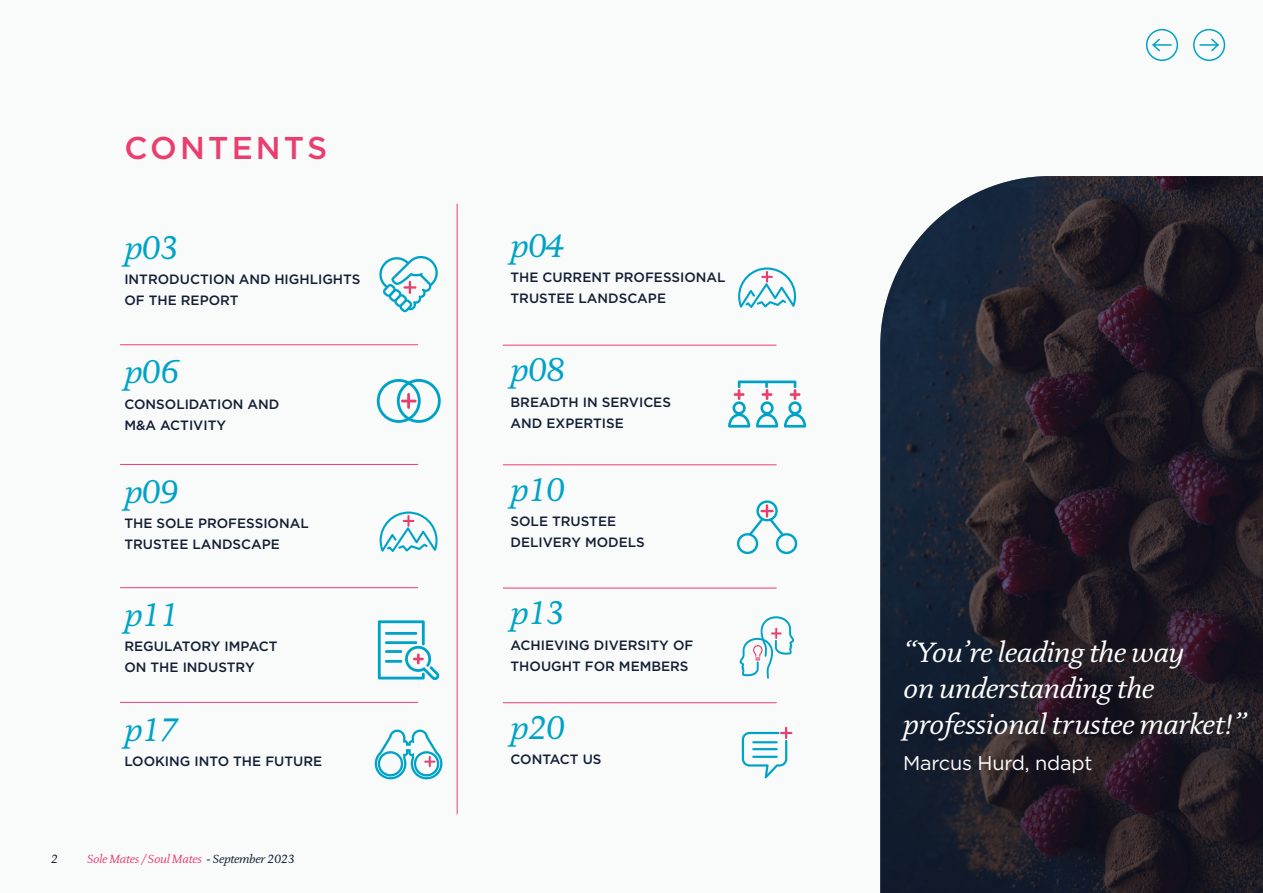
<style>
.page{position:relative;width:1263px;height:893px;background:#f9fbfb}
.page>*{position:absolute;margin:0;border:0;box-sizing:border-box;transform-origin:0 0}
.t1{font:italic 33px "DTL Documenta TOT";letter-spacing:-.05em;color:#00a3c7}
.t2{font:500 31.5px "Gotham";letter-spacing:.1em;color:#e93f6f}
.t3{font:italic 28.35px/36px "DTL Documenta TOT";letter-spacing:-.01em;color:#fff}
.t4{font:19.8px "Gotham";letter-spacing:-.01em;color:#fff}
.t5{font:500 13.5px/21px "Gotham";color:#141e34}
.t6{font:italic 12px "DTL Documenta TOT";letter-spacing:-.02em;color:#e93f6f}
.t7{font:italic 12px "DTL Documenta TOT";color:#141e34}
.s1{color:#141e34}
</style>
<div class="page">
<svg style="left:880px;top:176px;width:383px;height:717px;background:#24222d"></svg>
<hr style="left:457px;top:204px;width:1px;height:610px;background:#e93f6f">
<hr style="left:120px;top:344px;width:298px;height:1px;background:#e93f6f">
<hr style="left:120px;top:464px;width:298px;height:1px;background:#e93f6f">
<hr style="left:120px;top:587px;width:298px;height:1px;background:#e93f6f">
<hr style="left:120px;top:702px;width:298px;height:1px;background:#e93f6f">
<hr style="left:503px;top:345px;width:273px;height:1px;background:#e93f6f">
<hr style="left:503px;top:464px;width:273px;height:1px;background:#e93f6f">
<hr style="left:503px;top:588px;width:273px;height:1px;background:#e93f6f">
<hr style="left:503px;top:702px;width:273px;height:1px;background:#e93f6f">
<svg style="left:1152px;top:38px;width:19px;height:14px"></svg>
<div style="left:1146px;top:29px;width:32px;height:32px;border:2px solid #00a3c7;border-radius:50%"></div>
<svg style="left:1200px;top:38px;width:19px;height:14px"></svg>
<div style="left:1193px;top:29px;width:32px;height:32px;border:2px solid #00a3c7;border-radius:50%"></div>
<svg style="left:379px;top:255px;width:59px;height:57px"></svg>
<svg style="left:737px;top:500px;width:60px;height:54px"></svg>
<svg style="left:739px;top:616px;width:55px;height:63px"></svg>
<svg style="left:375px;top:730px;width:67px;height:49px"></svg>
<svg style="left:738px;top:267px;width:58px;height:41px"></svg>
<svg style="left:380px;top:512px;width:58px;height:40px"></svg>
<svg style="left:742px;top:727px;width:50px;height:51px"></svg>
<hr style="left:752px;top:741px;width:26px;height:2px;background:#00a3c7">
<hr style="left:752px;top:748px;width:26px;height:2px;background:#00a3c7">
<hr style="left:752px;top:756px;width:26px;height:2px;background:#00a3c7">
<svg style="left:377px;top:379px;width:64px;height:44px"></svg>
<svg style="left:378px;top:620px;width:62px;height:60px"></svg>
<svg style="left:728px;top:381px;width:78px;height:47px"></svg>
<h2 class="t2" style="left:124px;top:128px;width:204px">CONTENTS</h2>
<h1 class="t1" style="left:124px;top:228px;width:56px">p03</h1>
<p class="t5" style="left:124px;top:269px;width:237px">INTRODUCTION AND HIGHLIGHTS<br>OF THE REPORT</p>
<h1 class="t1" style="left:124px;top:352px;width:56px">p06</h1>
<p class="t5" style="left:124px;top:393px;width:157px">CONSOLIDATION AND<br>M&amp;A ACTIVITY</p>
<h1 class="t1" style="left:124px;top:472px;width:56px">p09</h1>
<p class="t5" style="left:124px;top:513px;width:186px">THE SOLE PROFESSIONAL<br>TRUSTEE LANDSCAPE</p>
<h1 class="t1" style="left:124px;top:595px;width:56px">p11</h1>
<p class="t5" style="left:124px;top:636px;width:155px">REGULATORY IMPACT<br>ON THE INDUSTRY</p>
<h1 class="t1" style="left:124px;top:710px;width:56px">p17</h1>
<p class="t5" style="left:124px;top:751px;width:199px">LOOKING INTO THE FUTURE</p>
<p class="t7" style="left:51px;top:851px;width:9px">2</p>
<p class="t6" style="left:87px;top:851px;width:210px">Sole Mates / Soul Mates <span class="s1">- September 2023</span></p>
<h1 class="t1" style="left:510px;top:226px;width:56px">p04</h1>
<p class="t5" style="left:510px;top:267px;width:217px">THE CURRENT PROFESSIONAL<br>TRUSTEE LANDSCAPE</p>
<h1 class="t1" style="left:510px;top:350px;width:56px">p08</h1>
<p class="t5" style="left:510px;top:391px;width:162px">BREADTH IN SERVICES<br>AND EXPERTISE</p>
<h1 class="t1" style="left:510px;top:470px;width:56px">p10</h1>
<p class="t5" style="left:510px;top:511px;width:136px">SOLE TRUSTEE<br>DELIVERY MODELS</p>
<h1 class="t1" style="left:510px;top:593px;width:56px">p13</h1>
<p class="t5" style="left:510px;top:634px;width:184px">ACHIEVING DIVERSITY OF<br>THOUGHT FOR MEMBERS</p>
<h1 class="t1" style="left:510px;top:708px;width:56px">p20</h1>
<p class="t5" style="left:510px;top:749px;width:93px">CONTACT US</p>
<h3 class="t3" style="left:903px;top:634px;width:345px">“You’re leading the way<br>on understanding the professional trustee market!”</h3>
<h3 class="t4" style="left:903px;top:750px;width:191px">Marcus Hurd, ndapt</h3>
</div>
